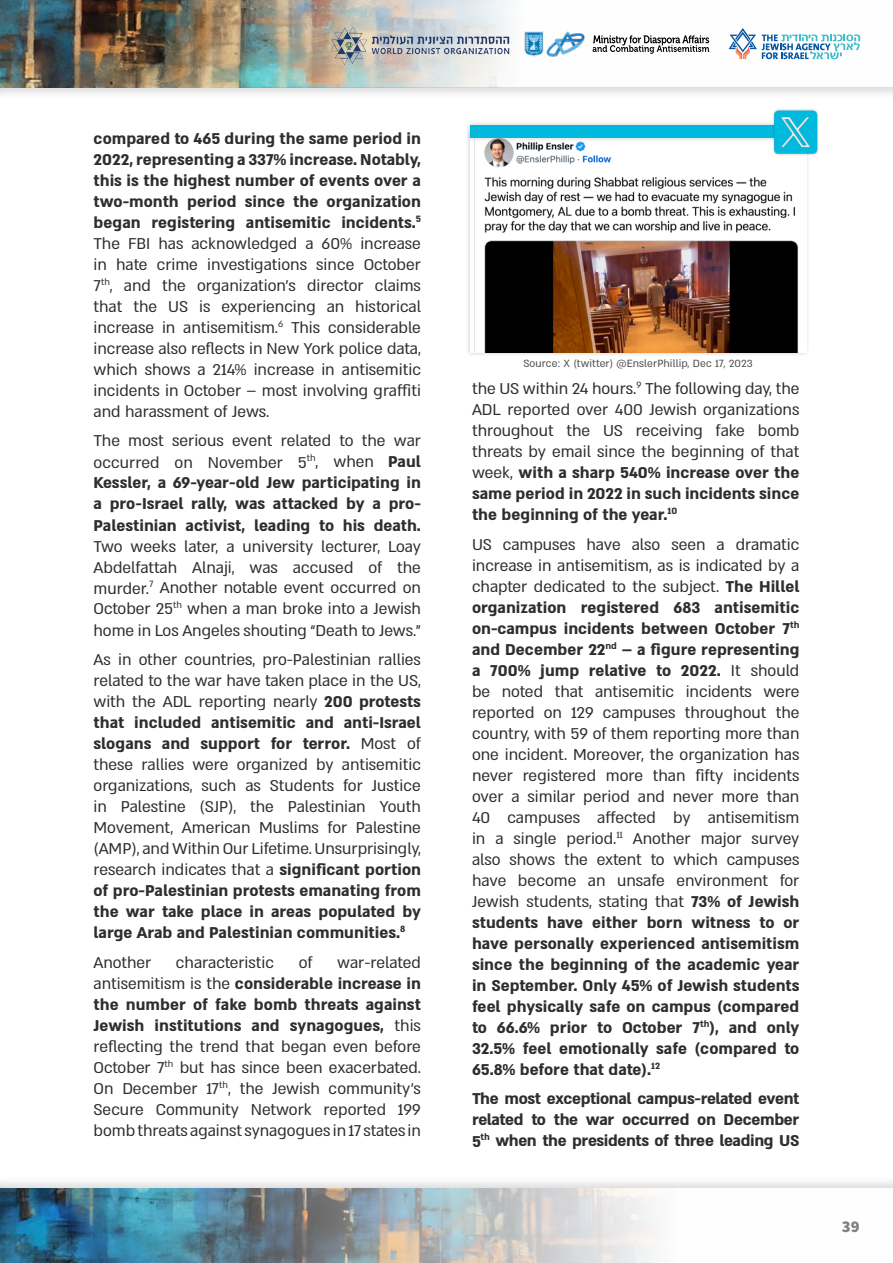
<style>
.page{position:relative;width:893px;height:1263px;background:#fff}
.page>*{position:absolute;margin:0;border:0;box-sizing:border-box;transform-origin:0 0}
.t1{font:18px/21px "Almoni Neue DL4.0 AAA";color:#2e2e2f;text-align:justify}
.t2{font:700 18px/21px "Almoni Neue DL4.0 AAA";letter-spacing:-.01em;color:#2e2e2f;text-align:justify}
.t3{font:200 16.5px "Assistant";color:#808285}
.t4{font:12px "Almoni Neue DL4.0 AAA";letter-spacing:.01em;color:#4d4d4e}
.s1{font-weight:700}
.s2{font-weight:400}
</style>
<div class="page">
<div style="left:0;top:1175px;width:893px;height:88px;background:#000;opacity:.15"></div>
<div style="left:0;top:0;width:893px;height:100px;background:#000;opacity:.15"></div>
<img style="left:1px;top:0;width:892px;height:87px">
<img style="left:8px;top:1188px;width:885px;height:75px">
<div style="left:0;top:1175px;width:8px;height:88px;background:#000;opacity:.15"></div>
<hr style="left:0;top:1188px;width:1px;height:75px;background:#fff">
<svg style="left:729px;top:28px;width:131px;height:31px"></svg>
<img style="left:370px;top:31px;width:151px;height:33px">
<img style="left:329px;top:26px;width:41px;height:39px">
<svg style="left:592px;top:35px;width:117px;height:19px"></svg>
<img style="left:516px;top:30px;width:69px;height:27px">
<img style="left:0;top:0;width:1px;height:100px">
<div style="left:465px;top:130px;width:345px;height:227px;background:#000;opacity:.2"></div>
<img style="left:470px;top:143px;width:336px;height:210px">
<div style="left:465px;top:121px;width:338px;height:22px;background:#f0f0f0"></div>
<div style="left:470px;top:125px;width:329px;height:13px;background:#00b9dd"></div>
<div style="left:772px;top:108px;width:47px;height:48px;background:#000;opacity:.2"></div>
<svg style="left:774px;top:111px;width:43px;height:43px"></svg>
<p class="t1" style="left:94px;top:126px;width:329px"><span class="s1">compared to 465 during the same period in 2022, representing a 337% increase. Notably, this is the highest number of events over a two-month period since the organization began registering antisemitic incidents.</span><sup>5<br></sup>The FBI has acknowledged a 60% increase in hate crime investigations since October 7<sup>th</sup>, and the organization’s director claims that the US is experiencing an historical increase in antisemitism.<sup>6</sup> This considerable increase also reflects in New York police data, which shows a 214% increase in antisemitic incidents in October – most involving graffiti and harassment of Jews.</p>
<p class="t2" style="left:94px;top:429px;width:329px"><span class="s2">The most serious event related to the war occurred on November 5</span><sup>th</sup><span class="s2">, when</span> Paul Kessler, a 69-year-old Jew participating in a pro-Israel rally, was attacked by a pro-Palestinian activist, leading to his death.</p>
<p class="t1" style="left:94px;top:534px;width:329px">Two weeks later, a university lecturer, Loay Abdelfattah Alnaji, was accused of the murder.<sup>7</sup> Another notable event occurred on October 25<sup>th</sup> when a man broke into a Jewish home in Los Angeles shouting “Death to Jews.”</p>
<p class="t1" style="left:94px;top:647px;width:329px">As in other countries, pro-Palestinian rallies related to the war have taken place in the US, with the ADL reporting nearly <span class="s1">200 protests that included antisemitic and anti-Israel slogans and support for terror.</span> Most of these rallies were organized by antisemitic organizations, such as Students for Justice in Palestine (SJP), the Palestinian Youth Movement, American Muslims for Palestine (AMP), and Within Our Lifetime. Unsurprisingly, research indicates that a <span class="s1">significant portion of pro-Palestinian protests emanating from the war take place in areas populated by large Arab and Palestinian communities.</span><sup>8</sup></p>
<p class="t1" style="left:94px;top:950px;width:59px">Another</p>
<p class="t1" style="left:176px;top:950px;width:100px">characteristic</p>
<p class="t1" style="left:299px;top:950px;width:15px">of</p>
<p class="t1" style="left:94px;top:950px;width:329px;text-indent:244px">war-related antisemitism is the <span class="s1">considerable increase in the number of fake bomb threats against Jewish institutions and synagogues,</span> this reflecting the trend that began even before October 7<sup>th</sup> but has since been exacerbated.<br>On December 17<sup>th</sup>, the Jewish community’s Secure Community Network reported 199 bomb threats against synagogues in 17 states in</p>
<p class="t4" style="left:523px;top:354px;width:231px">Source: X (twitter) @EnslerPhillip, Dec 17, 2023</p>
<p class="t1" style="left:472px;top:377px;width:329px">the US within 24 hours.<sup>9</sup> The following day, the ADL reported over 400 Jewish organizations throughout the US receiving fake bomb threats by email since the beginning of that week, <span class="s1">with a sharp 540% increase over the same period in 2022 in such incidents since the beginning of the year.</span><sup>10</sup></p>
<p class="t1" style="left:472px;top:532px;width:329px">US campuses have also seen a dramatic increase in antisemitism, as is indicated by a chapter dedicated to the subject. <span class="s1">The Hillel organization registered 683 antisemitic on-campus incidents between October 7</span><sup>th </sup><span class="s1">and December 22</span><sup>nd</sup> <span class="s1">– a figure representing a 700% jump relative to 2022.</span> It should be noted that antisemitic incidents were reported on 129 campuses throughout the country, with 59 of them reporting more than one incident. Moreover, the organization has never registered more than fifty incidents over a similar period and never more than 40 campuses affected by antisemitism in a single period.<sup>11</sup> Another major survey also shows the extent to which campuses have become an unsafe environment for Jewish students, stating that <span class="s1">73% of Jewish students have either born witness to or have personally experienced antisemitism since the beginning of the academic year in September. Only 45% of Jewish students feel physically safe on campus (compared to 66.6% prior to October 7</span><sup>th</sup><span class="s1">), and only 32.5% feel emotionally safe (compared to 65.8% before that date).</span><sup>12</sup></p>
<p class="t2" style="left:472px;top:1087px;width:329px">The most exceptional campus-related event related to the war occurred on December 5<sup>th</sup> when the presidents of three leading US</p>
<p class="t3" style="left:842px;top:1215px;width:19px">39</p>
</div>
